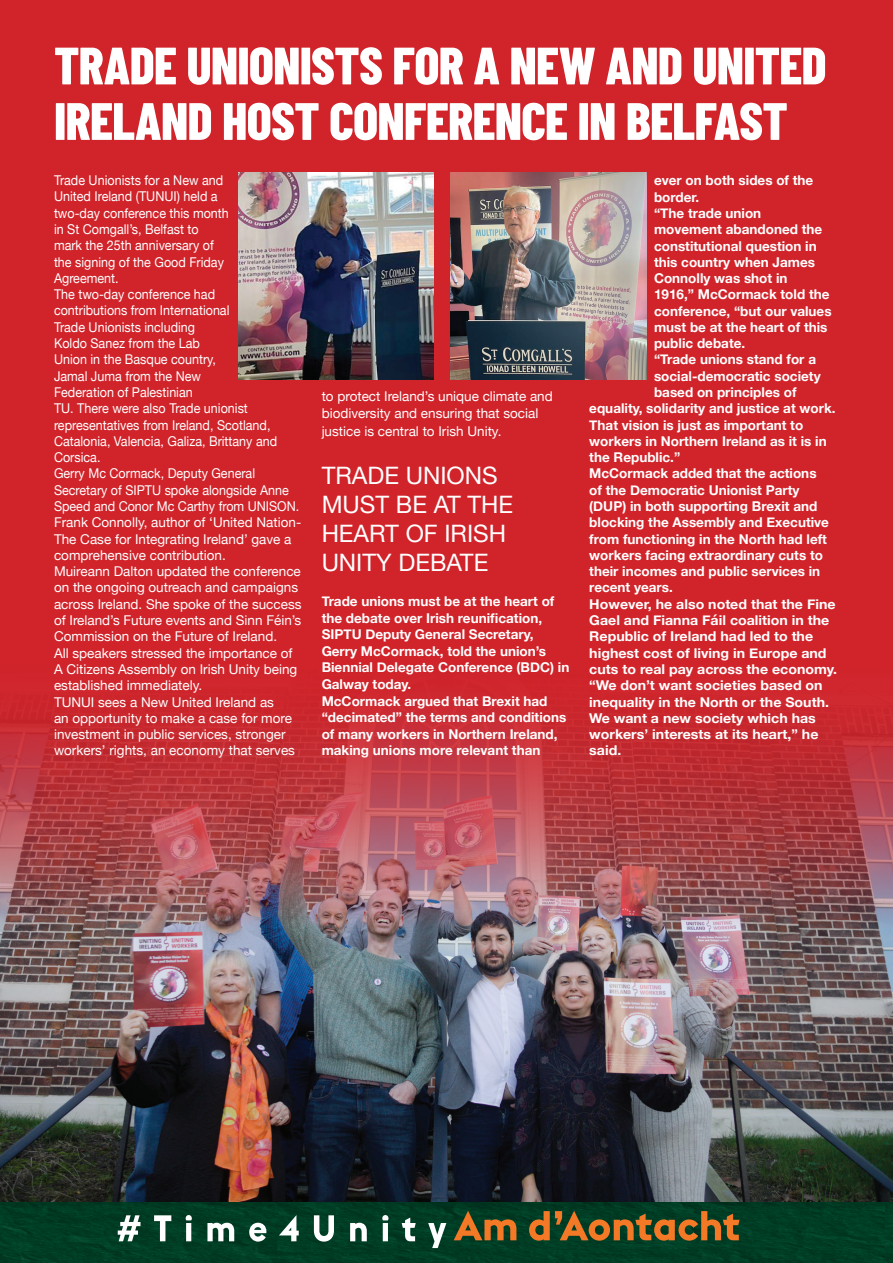
<style>
.page{position:relative;width:893px;height:1263px;background:#fff}
.page>*{position:absolute;margin:0;border:0;box-sizing:border-box;transform-origin:0 0}
.t1{font:800 52.5px/55.5px "Barlow Condensed";letter-spacing:-.015em;color:#fff}
.t2{font:24px/29.2px "Helvetica Neue";color:#fff}
.t3{font:13.5px/16.4px "Helvetica Neue";color:#fff;scale:.93 1}
.t4{font:700 13.5px/16.6px "Helvetica Neue";color:#fff}
.t5{font:700 13.5px "Helvetica Neue";color:#fff;scale:1.05 1}
.t6{font:13.5px/16.6px "Helvetica Neue";color:#fff}
</style>
<div class="page">
<div style="left:0;top:0;width:893px;height:1202px;background:#d1232a"></div>
<img style="left:0;top:708px;width:893px;height:555px">
<svg style="left:118px;top:1215px;width:328px;height:33px"></svg>
<svg style="left:454px;top:1211px;width:286px;height:29px;background:#665525"></svg>
<img style="left:886px;top:1202px;width:7px;height:61px">
<img style="left:238px;top:172px;width:196px;height:207px">
<img style="left:451px;top:172px;width:195px;height:207px">
<h1 class="t1" style="left:54px;top:35px;width:774px">TRADE UNIONISTS FOR A NEW AND UNITED<br>IRELAND HOST CONFERENCE IN BELFAST</h1>
<p class="t3" style="left:54px;top:173px;width:268px">Trade Unionists for a New and<br>United Ireland (TUNUI) held a<br>two-day conference this month<br>in St Comgall’s, Belfast to<br>mark the 25th anniversary of<br>the signing of the Good Friday<br>Agreement.<br>The two-day conference had<br>contributions from International<br>Trade Unionists including<br>Koldo Sanez from the Lab<br>Union in the Basque country,<br>Jamal Juma from the New<br>Federation of Palestinian<br>TU. There were also Trade unionist representatives from Ireland, Scotland,<br>Catalonia, Valencia, Galiza, Brittany and<br>Corsica.<br>Gerry Mc Cormack, Deputy General<br>Secretary of SIPTU spoke alongside Anne<br>Speed and Conor Mc Carthy from UNISON.<br>Frank Connolly, author of ‘United Nation-<br>The Case for Integrating Ireland’ gave a comprehensive contribution.<br>Muireann Dalton updated the conference on the ongoing outreach and campaigns across Ireland. She spoke of the success of Ireland’s Future events and Sinn Féin’s<br>Commission on the Future of Ireland.<br>All speakers stressed the importance of<br>A Citizens Assembly on Irish Unity being established immediately.<br>TUNUI sees a New United Ireland as<br>an opportunity to make a case for more investment in public services, stronger workers’ rights, an economy that serves</p>
<p class="t4" style="left:654px;top:173px;width:161px">ever on both sides of the</p>
<p class="t4" style="left:654px;top:189px;width:47px">border.</p>
<p class="t4" style="left:654px;top:205px;width:109px">“The trade union</p>
<p class="t4" style="left:654px;top:221px;width:170px">movement abandoned the</p>
<p class="t4" style="left:654px;top:238px;width:164px">constitutional question in</p>
<p class="t4" style="left:654px;top:254px;width:163px">this country when James</p>
<p class="t4" style="left:654px;top:270px;width:135px">Connolly was shot in</p>
<p class="t4" style="left:654px;top:287px;width:177px">1916,” McCormack told the</p>
<p class="t4" style="left:654px;top:303px;width:179px">conference, “but our values</p>
<p class="t4" style="left:654px;top:319px;width:175px">must be at the heart of this</p>
<p class="t4" style="left:654px;top:335px;width:93px">public debate.</p>
<p class="t4" style="left:654px;top:352px;width:164px">“Trade unions stand for a</p>
<p class="t4" style="left:654px;top:368px;width:168px">social-democratic society</p>
<p class="t4" style="left:654px;top:384px;width:144px">based on principles of</p>
<p class="t4" style="left:589px;top:401px;width:248px">equality, solidarity and justice at work.</p>
<p class="t4" style="left:589px;top:417px;width:215px">That vision is just as important to</p>
<p class="t4" style="left:589px;top:433px;width:239px">workers in Northern Ireland as it is in</p>
<p class="t4" style="left:589px;top:449px;width:92px">the Republic.”</p>
<p class="t4" style="left:589px;top:466px;width:229px">McCormack added that the actions</p>
<p class="t4" style="left:589px;top:482px;width:212px">of the Democratic Unionist Party</p>
<p class="t4" style="left:589px;top:498px;width:229px">(DUP) in both supporting Brexit and</p>
<p class="t4" style="left:589px;top:514px;width:241px">blocking the Assembly and Executive</p>
<p class="t4" style="left:589px;top:531px;width:239px">from functioning in the North had left</p>
<p class="t4" style="left:589px;top:547px;width:235px">workers facing extraordinary cuts to</p>
<p class="t4" style="left:589px;top:563px;width:232px">their incomes and public services in</p>
<p class="t4" style="left:589px;top:580px;width:85px">recent years.</p>
<p class="t5" style="left:589px;top:593px;width:236px">However, he also noted that the Fine</p>
<p class="t5" style="left:589px;top:610px;width:230px">Gael and Fianna Fáil coalition in the</p>
<p class="t5" style="left:589px;top:626px;width:215px">Republic of Ireland had led to the</p>
<p class="t5" style="left:589px;top:642px;width:227px">highest cost of living in Europe and</p>
<p class="t5" style="left:589px;top:658px;width:238px">cuts to real pay across the economy.</p>
<p class="t5" style="left:589px;top:675px;width:224px">“We don’t want societies based on</p>
<p class="t5" style="left:589px;top:691px;width:230px">inequality in the North or the South.</p>
<p class="t5" style="left:589px;top:707px;width:217px">We want a new society which has</p>
<p class="t5" style="left:589px;top:724px;width:220px">workers’ interests at its heart,” he</p>
<p class="t5" style="left:589px;top:740px;width:32px">said.</p>
<p class="t6" style="left:322px;top:389px;width:233px">to protect Ireland’s unique climate and biodiversity and ensuring that social</p>
<p class="t6" style="left:322px;top:424px;width:181px">justice is central to Irish Unity.</p>
<h2 class="t2" style="left:322px;top:462px;width:193px">TRADE UNIONS<br>MUST BE AT THE<br>HEART OF IRISH<br>UNITY DEBATE</h2>
<p class="t4" style="left:322px;top:593px;width:249px">Trade unions must be at the heart of the debate over Irish reunification, SIPTU Deputy General Secretary, Gerry McCormack, told the union’s Biennial Delegate Conference (BDC) in Galway today.<br>McCormack argued that Brexit had “decimated” the terms and conditions of many workers in Northern Ireland, making unions more relevant than</p>
</div>
